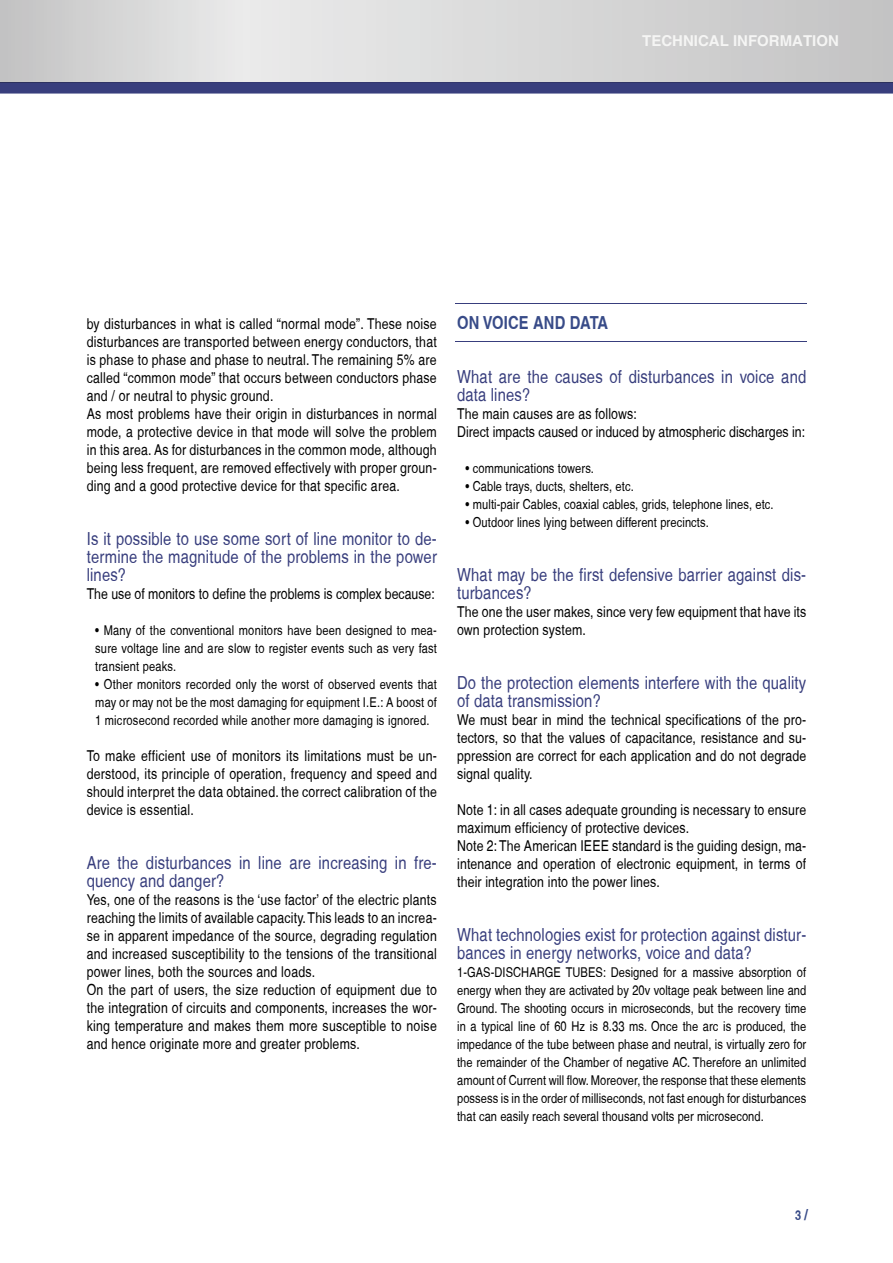
<style>
.page{position:relative;width:893px;height:1263px;background:#fff}
.page>*{position:absolute;margin:0;border:0;box-sizing:border-box;transform-origin:0 0}
.t1{font:condensed 18px/18px "Helvetica";letter-spacing:.01em;color:#383e7d}
.t2{font:700 condensed 18px "Helvetica";letter-spacing:.01em;color:#384b88}
.t3{font:condensed 15px/18px "Helvetica";letter-spacing:.015em;color:#000}
.t4{font:700 15px "Helvetica";color:#f5f5f4}
.t5{font:condensed 13.5px/18px "Helvetica";letter-spacing:.01em;color:#000;text-align:justify}
.t6{font:700 condensed 13.5px "Helvetica";color:#384b88}
.s1{font-size:15px}
</style>
<div class="page">
<hr style="left:455px;top:303px;width:351px;height:1px;background:#383e7d">
<hr style="left:455px;top:341px;width:351px;height:1px;background:#383e7d">
<svg style="left:3px;top:0;width:890px;height:82px;background:#d6d6d6"></svg>
<hr style="left:0;top:0;width:3px;height:82px;background:#c2c2c3">
<svg style="left:0;top:82px;width:893px;height:12px;background:#3e4480"></svg>
<p class="t4" style="left:642px;top:32px;width:198px">TECHNICAL INFORMATION</p>
<p class="t3" style="left:87px;top:315px;width:352px">by disturbances in what is called “normal mode”. These noise disturbances are transported between energy conductors, that is phase to phase and phase to neutral. The remaining 5% are called “common mode” that occurs between conductors phase and / or neutral to physic ground.<br>As most problems have their origin in disturbances in normal mode, a protective device in that mode will solve the problem in this area. As for disturbances in the common mode, although being less frequent, are removed effectively with proper groun&shy;ding and a good protective device for that specific area.</p>
<p class="t1" style="left:87px;top:530px;width:352px;text-align:justify">Is it possible to use some sort of line monitor to de&shy;termine the magnitude of the problems in the power lines?</p>
<p class="t3" style="left:87px;top:585px;width:350px">The use of monitors to define the problems is complex because:</p>
<p class="t5" style="left:95px;top:621px;width:343px">• Many of the conventional monitors have been designed to mea&shy;sure voltage line and are slow to register events such as very fast transient peaks.</p>
<p class="t5" style="left:95px;top:675px;width:343px">• Other monitors recorded only the worst of observed events that may or may not be the most damaging for equipment I.E.: A boost of 1 microsecond recorded while another more damaging is ignored.</p>
<p class="t3" style="left:87px;top:747px;width:352px;text-align:justify">To make efficient use of monitors its limitations must be un&shy;derstood, its principle of operation, frequency and speed and should interpret the data obtained. the correct calibration of the device is essential.</p>
<p class="t1" style="left:87px;top:854px;width:352px">Are the disturbances in line are increasing in fre&shy;quency and danger?</p>
<p class="t3" style="left:87px;top:891px;width:352px">Yes, one of the reasons is the ‘use factor’ of the electric plants reaching the limits of available capacity. This leads to an increa&shy;se in apparent impedance of the source, degrading regulation and increased susceptibility to the tensions of the transitional power lines, both the sources and loads.<br>On the part of users, the size reduction of equipment due to the integration of circuits and components, increases the wor&shy;king temperature and makes them more susceptible to noise and hence originate more and greater problems.</p>
<p class="t2" style="left:457px;top:311px;width:153px">ON VOICE AND DATA</p>
<p class="t1" style="left:457px;top:367px;width:351px">What are the causes of disturbances in voice and data lines?</p>
<p class="t3" style="left:457px;top:404px;width:349px">The main causes are as follows:<br>Direct impacts caused or induced by atmospheric discharges in:</p>
<p class="t5" style="left:466px;top:459px;width:130px">• communications towers.</p>
<p class="t5" style="left:466px;top:477px;width:170px">• Cable trays, ducts, shelters, etc.</p>
<p class="t5" style="left:466px;top:495px;width:310px">• multi-pair Cables, coaxial cables, grids, telephone lines, etc.</p>
<p class="t5" style="left:466px;top:513px;width:245px">• Outdoor lines lying between different precincts.</p>
<p class="t1" style="left:457px;top:565px;width:351px">What may be the first defensive barrier against dis&shy;turbances?</p>
<p class="t3" style="left:457px;top:602px;width:351px">The one the user makes, since very few equipment that have its own protection system.</p>
<p class="t1" style="left:457px;top:673px;width:351px">Do the protection elements interfere with the quality of data transmission?</p>
<p class="t3" style="left:457px;top:710px;width:351px;text-align:justify">We must bear in mind the technical specifications of the pro&shy;tectors, so that the values of capacitance, resistance and su&shy;ppression are correct for each application and do not degrade signal quality.</p>
<p class="t3" style="left:457px;top:800px;width:351px">Note 1: in all cases adequate grounding is necessary to ensure maximum efficiency of protective devices.<br>Note 2: The American IEEE standard is the guiding design, ma&shy;intenance and operation of electronic equipment, in terms of their integration into the power lines.</p>
<p class="t1" style="left:457px;top:925px;width:351px">What technologies exist for protection against distur&shy;bances in energy networks, voice and data?</p>
<p class="t5" style="left:457px;top:963px;width:351px">1-GAS-DISCHARGE TUBES: Designed for a massive absorption of energy when they are activated by 20v voltage peak between line and Ground. The shooting occurs in microseconds, but the recovery time in a typical line of 60 Hz is 8.33 ms. Once the arc is produced, the impedance of the tube between phase and neutral, is virtually zero for the remainder of the Chamber of negative AC. Therefore an unlimited amount of Current will flow. Moreover, the response that these elements possess is in the order of milliseconds, not fast enough for disturbances that can easily reach several thousand volts per microsecond.</p>
<p class="t6" style="left:795px;top:1206px;width:14px">3 <span class="s1">/</span></p>
</div>
